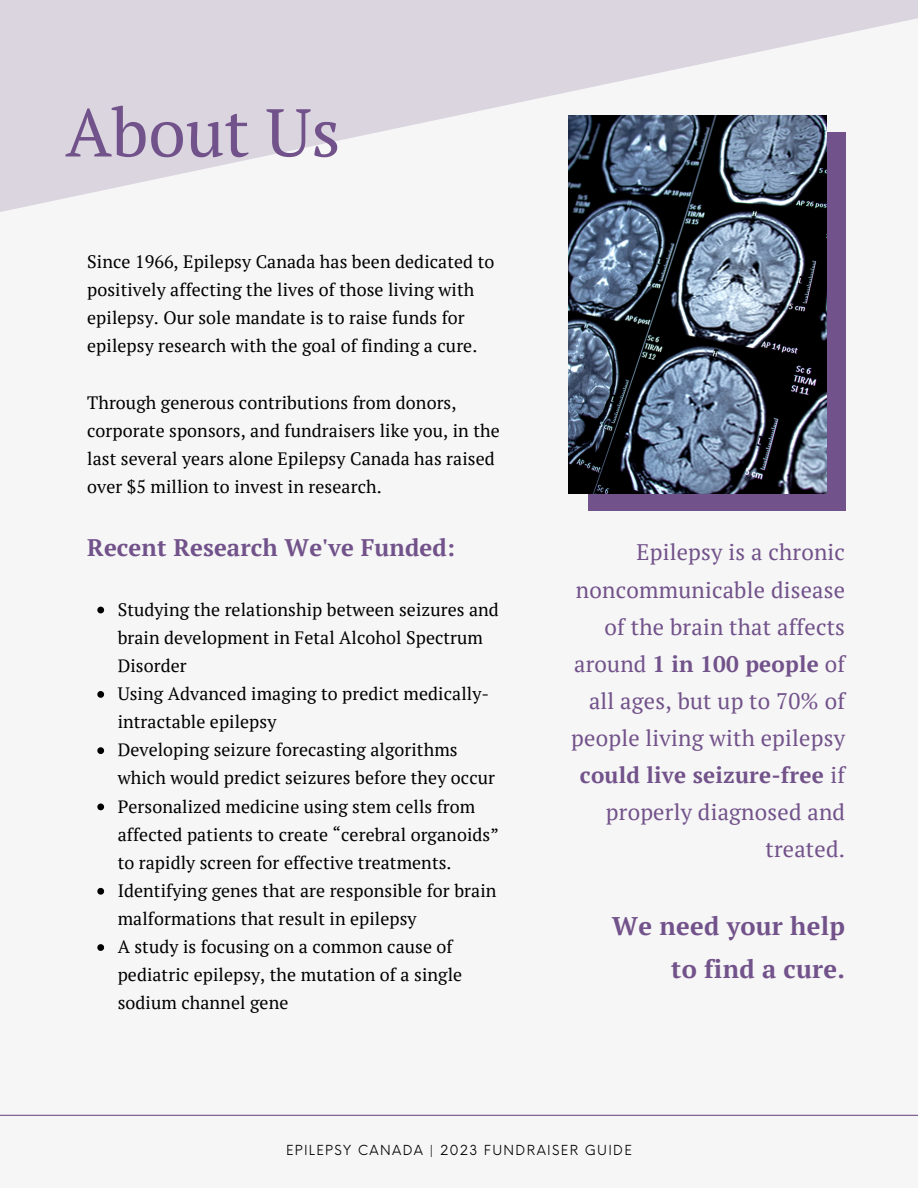
<style>
.page{position:relative;width:918px;height:1188px;background:#f6f6f6}
.page>*{position:absolute;margin:0;border:0;box-sizing:border-box;transform-origin:0 0}
.t1{font:67.5px "PT Serif";color:#72528a}
.t2{font:700 25.5px/42.8px "PT Serif";letter-spacing:.01em;color:#72528a;text-align:right}
.t3{font:700 23.85px "PT Serif";letter-spacing:.005em;color:#72528a}
.t4{font:22.5px/37.2px "PT Serif";letter-spacing:.01em;color:#72528a;text-align:right}
.t5{font:17.85px/28.2px "PT Serif";letter-spacing:.005em;color:#000}
.t6{font:13.5px "Neue Einstellung";letter-spacing:.1em;color:#000}
.s1{font-weight:700}
</style>
<div class="page">
<svg style="left:0;top:0;width:918px;height:213px;fill:#dbd5e0"></svg>
<div style="left:589px;top:132px;width:256px;height:378px;background:#72528a"></div>
<img style="left:569px;top:116px;width:257px;height:378px">
<hr style="left:0;top:1115px;width:918px;height:1px;background:#72528a">
<svg style="left:97px;top:607px;width:7px;height:6px"></svg>
<svg style="left:97px;top:691px;width:7px;height:7px"></svg>
<svg style="left:97px;top:747px;width:7px;height:7px"></svg>
<svg style="left:97px;top:804px;width:7px;height:6px"></svg>
<svg style="left:97px;top:888px;width:7px;height:7px"></svg>
<svg style="left:97px;top:944px;width:7px;height:7px"></svg>
<h1 class="t1" style="left:65px;top:86px;width:276px">About Us</h1>
<p class="t5" style="left:87px;top:247px;width:409px">Since 1966, Epilepsy Canada has been dedicated to positively affecting the lives of those living with epilepsy. Our sole mandate is to raise funds for epilepsy research with the goal of finding a cure.</p>
<p class="t5" style="left:87px;top:388px;width:414px">Through generous contributions from donors, corporate sponsors, and fundraisers like you, in the last several years alone Epilepsy Canada has raised over $5 million to invest in research.</p>
<h3 class="t3" style="left:87px;top:531px;width:369px">Recent Research We've Funded:</h3>
<p class="t4" style="left:571px;top:533px;width:275px">Epilepsy is a chronic noncommunicable disease of the brain that affects around <span class="s1">1 in 100 people</span> of all ages, but up to 70% of people living with epilepsy <span class="s1">could live seizure-free</span> if properly diagnosed and treated.</p>
<p class="t5" style="left:118px;top:595px;width:383px">Studying the relationship between seizures and brain development in Fetal Alcohol Spectrum Disorder<br>Using Advanced imaging to predict medically&shy;intractable epilepsy<br>Developing seizure forecasting algorithms which would predict seizures before they occur Personalized medicine using stem cells from affected patients to create “cerebral organoids” to rapidly screen for effective treatments.<br>Identifying genes that are responsible for brain malformations that result in epilepsy<br>A study is focusing on a common cause of pediatric epilepsy, the mutation of a single sodium channel gene</p>
<h2 class="t2" style="left:612px;top:904px;width:235px">We need your help to find a cure.</h2>
<p class="t6" style="left:286px;top:1138px;width:347px">EPILEPSY CANADA | 2023 FUNDRAISER GUIDE</p>
</div>
